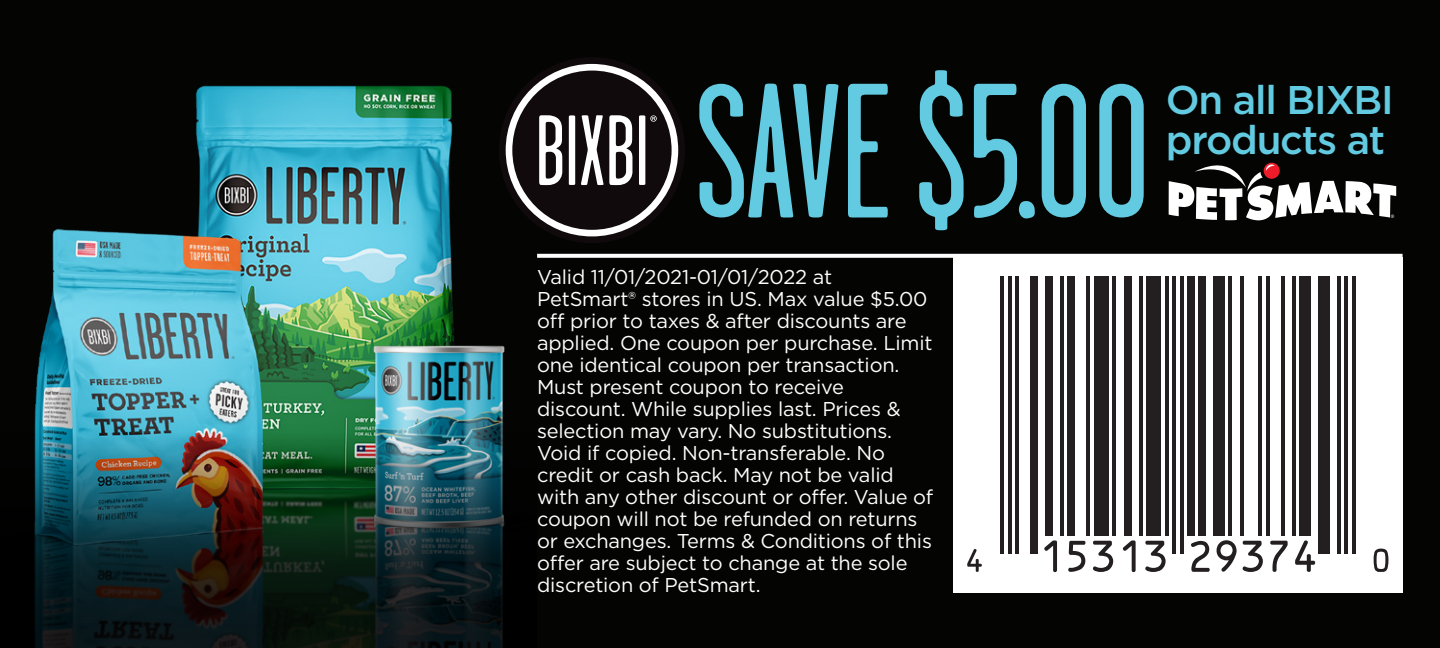
<style>
.page{position:relative;width:1440px;height:648px;background:#040503}
.page>*{position:absolute;margin:0;border:0;box-sizing:border-box;transform-origin:0 0}
.t1{font:191.2px "Garage Gothic";letter-spacing:-.005em;color:#63cbe1}
.t2{font:500 40px "Gotham";letter-spacing:-.03em;color:#63cbe1}
.t3{font:20px/22px "Gotham";letter-spacing:-.01em;color:#fff}
</style>
<div class="page">
<hr style="left:537px;top:254px;width:866px;height:4px;background:#fff">
<div style="left:953px;top:257px;width:450px;height:335px;background:#fff"></div>
<svg style="left:967px;top:549px;width:15px;height:23px"></svg>
<hr style="left:1000px;top:276px;width:4px;height:278px;background:#231f20">
<hr style="left:1008px;top:276px;width:3px;height:278px;background:#231f20">
<hr style="left:1015px;top:276px;width:4px;height:278px;background:#231f20">
<div style="left:1030px;top:276px;width:8px;height:278px;background:#231f20"></div>
<svg style="left:1044px;top:541px;width:13px;height:31px"></svg>
<div style="left:1045px;top:276px;width:8px;height:260px;background:#231f20"></div>
<hr style="left:1060px;top:276px;width:4px;height:260px;background:#231f20">
<svg style="left:1068px;top:541px;width:17px;height:31px"></svg>
<div style="left:1068px;top:276px;width:7px;height:260px;background:#231f20"></div>
<hr style="left:1086px;top:276px;width:4px;height:260px;background:#231f20">
<svg style="left:1093px;top:541px;width:20px;height:31px"></svg>
<div style="left:1094px;top:276px;width:15px;height:260px;background:#231f20"></div>
<hr style="left:1112px;top:276px;width:4px;height:260px;background:#231f20">
<svg style="left:1123px;top:541px;width:13px;height:31px"></svg>
<div style="left:1124px;top:276px;width:7px;height:260px;background:#231f20"></div>
<hr style="left:1139px;top:276px;width:3px;height:260px;background:#231f20">
<svg style="left:1145px;top:541px;width:21px;height:31px"></svg>
<div style="left:1146px;top:276px;width:15px;height:260px;background:#231f20"></div>
<hr style="left:1165px;top:276px;width:4px;height:260px;background:#231f20">
<hr style="left:1172px;top:276px;width:4px;height:278px;background:#231f20">
<hr style="left:1180px;top:276px;width:4px;height:278px;background:#231f20">
<svg style="left:1191px;top:541px;width:19px;height:31px"></svg>
<div style="left:1187px;top:276px;width:8px;height:260px;background:#231f20"></div>
<div style="left:1198px;top:276px;width:8px;height:260px;background:#231f20"></div>
<svg style="left:1217px;top:540px;width:20px;height:32px"></svg>
<div style="left:1213px;top:276px;width:12px;height:260px;background:#231f20"></div>
<hr style="left:1228px;top:276px;width:4px;height:260px;background:#231f20">
<svg style="left:1243px;top:541px;width:20px;height:31px"></svg>
<hr style="left:1240px;top:276px;width:3px;height:260px;background:#231f20">
<hr style="left:1258px;top:276px;width:4px;height:260px;background:#231f20">
<svg style="left:1270px;top:541px;width:18px;height:31px"></svg>
<hr style="left:1266px;top:276px;width:3px;height:260px;background:#231f20">
<hr style="left:1281px;top:276px;width:3px;height:260px;background:#231f20">
<svg style="left:1295px;top:540px;width:20px;height:32px"></svg>
<hr style="left:1292px;top:276px;width:4px;height:260px;background:#231f20">
<div style="left:1300px;top:276px;width:11px;height:260px;background:#231f20"></div>
<div style="left:1318px;top:276px;width:11px;height:278px;background:#231f20"></div>
<hr style="left:1337px;top:276px;width:4px;height:278px;background:#231f20">
<hr style="left:1344px;top:276px;width:4px;height:278px;background:#231f20">
<hr style="left:1352px;top:276px;width:4px;height:278px;background:#231f20">
<svg style="left:1374px;top:549px;width:14px;height:23px"></svg>
<svg style="left:522px;top:58px;width:163px;height:185px"></svg>
<img style="left:195px;top:85px;width:327px;height:176px">
<img style="left:389px;top:261px;width:116px;height:171px">
<img style="left:34px;top:141px;width:355px;height:291px">
<img style="left:34px;top:432px;width:470px;height:216px">
<svg style="left:1169px;top:163px;width:227px;height:57px"></svg>
<p class="t1" style="left:695px;top:53px;width:457px">SAVE $5.00</p>
<p class="t3" style="left:537px;top:266px;width:398px">Valid 11/01/2021-01/01/2022 at PetSmart®️ stores in US. Max value $5.00 off prior to taxes &amp; after discounts are applied. One coupon per purchase. Limit one identical coupon per transaction.<br>Must present coupon to receive discount. While supplies last. Prices &amp; selection may vary. No substitutions.<br>Void if copied. Non-transferable. No credit or cash back. May not be valid with any other discount or offer. Value of coupon will not be refunded on returns or exchanges. Terms &amp; Conditions of this offer are subject to change at the sole discretion of PetSmart.</p>
<p class="t2" style="left:1166px;top:74px;width:230px">On all BIXBI</p>
<p class="t2" style="left:1166px;top:114px;width:221px">products at</p>
</div>
